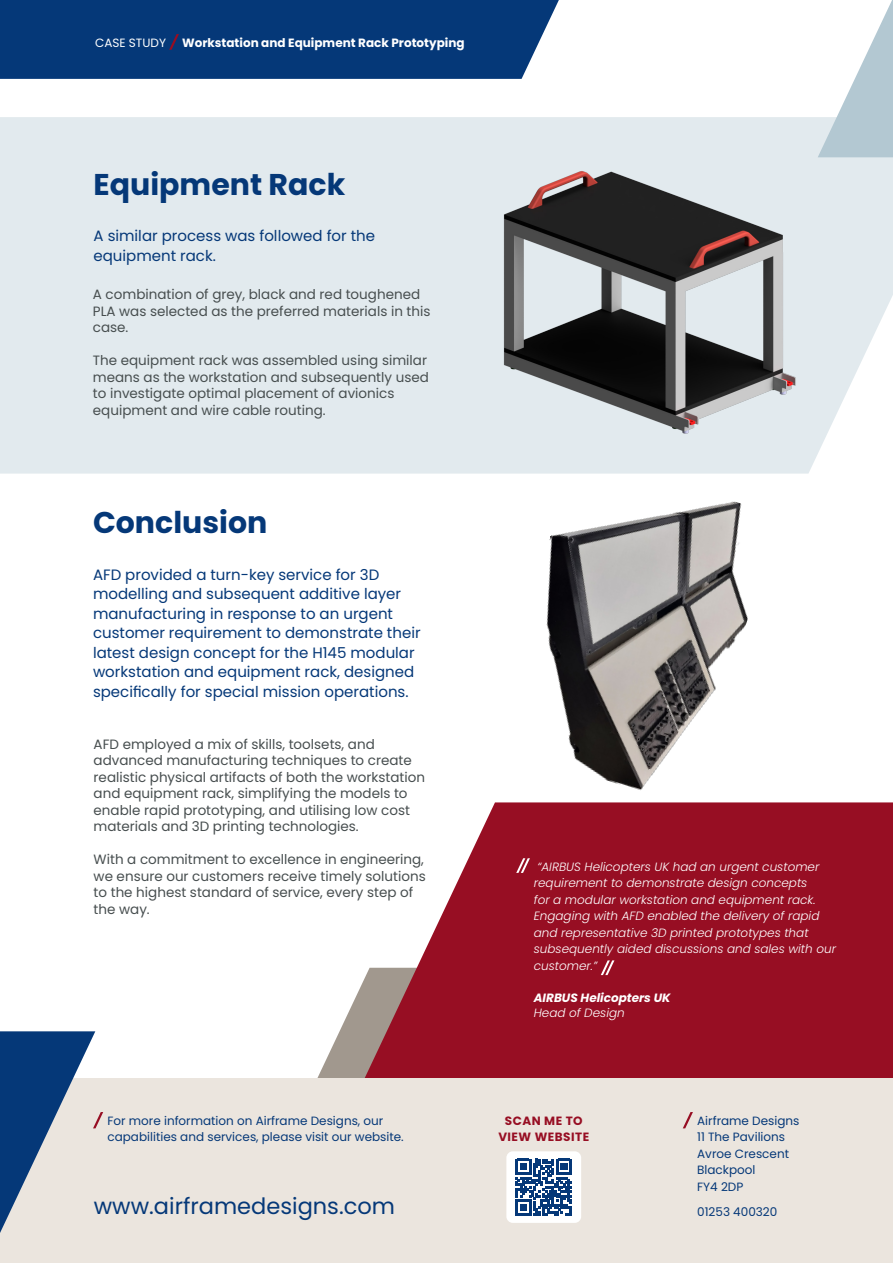
<style>
.page{position:relative;width:893px;height:1263px;background:#fff}
.page>*{position:absolute;margin:0;border:0;box-sizing:border-box;transform-origin:0 0}
.t1{font:700 30px "Poppins";color:#053878}
.t2{font:22.5px "Poppins";color:#053878}
.t3{font:15px/19.5px "Poppins";color:#053878}
.t4{font:13.5px/16.5px "Poppins";color:#474e4f}
.t5{font:italic 300 12px/16.5px "Poppins";color:#fff}
.t6{font:12px/16.5px "Poppins";color:#053878}
.t7{font:700 12px "Poppins";color:#fff}
.t8{font:italic 700 12px "Poppins";color:#fff}
.t9{font:700 12px/16px "Poppins";letter-spacing:.04em;color:#970e23;text-align:center}
.t10{font:12px "Poppins";color:#fff}
</style>
<div class="page">
<div style="left:0;top:117px;width:893px;height:357px;background:#e2eaee"></div>
<svg style="left:317px;top:802px;width:576px;height:276px;fill:#970e23"></svg>
<div style="left:0;top:1078px;width:893px;height:185px;background:#ebe5de"></div>
<svg style="left:516px;top:858px;width:14px;height:15px"></svg>
<svg style="left:601px;top:960px;width:13px;height:15px"></svg>
<div style="left:0;top:0;width:559px;height:79px;background:#053878"></div>
<svg style="left:818px;top:0;width:75px;height:157px"></svg>
<svg style="left:683px;top:1112px;width:10px;height:16px"></svg>
<svg style="left:0;top:1031px;width:103px;height:202px"></svg>
<div style="left:506px;top:1151px;width:75px;height:72px;background:#fff;border-radius:6px"></div>
<svg style="left:515px;top:1159px;width:57px;height:56px"></svg>
<img style="left:476px;top:164px;width:344px;height:275px">
<img style="left:482px;top:449px;width:300px;height:357px">
<p class="t10" style="left:95px;top:36px;width:72px">CASE STUDY</p>
<p class="t7" style="left:182px;top:36px;width:284px">Workstation and Equipment Rack Prototyping</p>
<p class="t1" style="left:94px;top:167px;width:253px">Equipment Rack</p>
<p class="t3" style="left:94px;top:226px;width:283px">A similar process was followed for the equipment rack.</p>
<p class="t4" style="left:93px;top:286px;width:339px">A combination of grey, black and red toughened<br>PLA was selected as the preferred materials in this case.</p>
<p class="t4" style="left:93px;top:352px;width:338px">The equipment rack was assembled using similar means as the workstation and subsequently used to investigate optimal placement of avionics equipment and wire cable routing.</p>
<p class="t1" style="left:93px;top:505px;width:176px">Conclusion</p>
<p class="t3" style="left:93px;top:565px;width:329px">AFD provided a turn-key service for 3D modelling and subsequent additive layer manufacturing in response to an urgent customer requirement to demonstrate their latest design concept for the H145 modular workstation and equipment rack, designed specifically for special mission operations.</p>
<p class="t4" style="left:94px;top:736px;width:333px">AFD employed a mix of skills, toolsets, and advanced manufacturing techniques to create realistic physical artifacts of both the workstation and equipment rack, simplifying the models to enable rapid prototyping, and utilising low cost materials and 3D printing technologies.</p>
<p class="t4" style="left:94px;top:851px;width:334px">With a commitment to excellence in engineering, we ensure our customers receive timely solutions to the highest standard of service, every step of the way.</p>
<p class="t5" style="left:534px;top:858px;width:304px">“AIRBUS Helicopters UK had an urgent customer requirement to demonstrate design concepts<br>for a modular workstation and equipment rack.<br>Engaging with AFD enabled the delivery of rapid and representative 3D printed prototypes that subsequently aided discussions and sales with our customer.”</p>
<p class="t8" style="left:534px;top:991px;width:138px">AIRBUS Helicopters UK</p>
<p class="t5" style="left:534px;top:1004px;width:92px">Head of Design</p>
<p class="t6" style="left:107px;top:1112px;width:298px">For more information on Airframe Designs, our capabilities and services, please visit our website.</p>
<p class="t2" style="left:94px;top:1193px;width:303px">www.airframedesigns.com</p>
<p class="t9" style="left:498px;top:1113px;width:92px">SCAN ME TO<br>VIEW WEBSITE</p>
<p class="t6" style="left:697px;top:1112px;width:104px">Airframe Designs</p>
<p class="t6" style="left:697px;top:1129px;width:89px">11 The Pavilions</p>
<p class="t6" style="left:697px;top:1145px;width:93px">Avroe Crescent</p>
<p class="t6" style="left:697px;top:1162px;width:60px">Blackpool</p>
<p class="t6" style="left:697px;top:1178px;width:48px">FY4 2DP</p>
<p class="t6" style="left:697px;top:1203px;width:82px">01253 400320</p>
</div>
